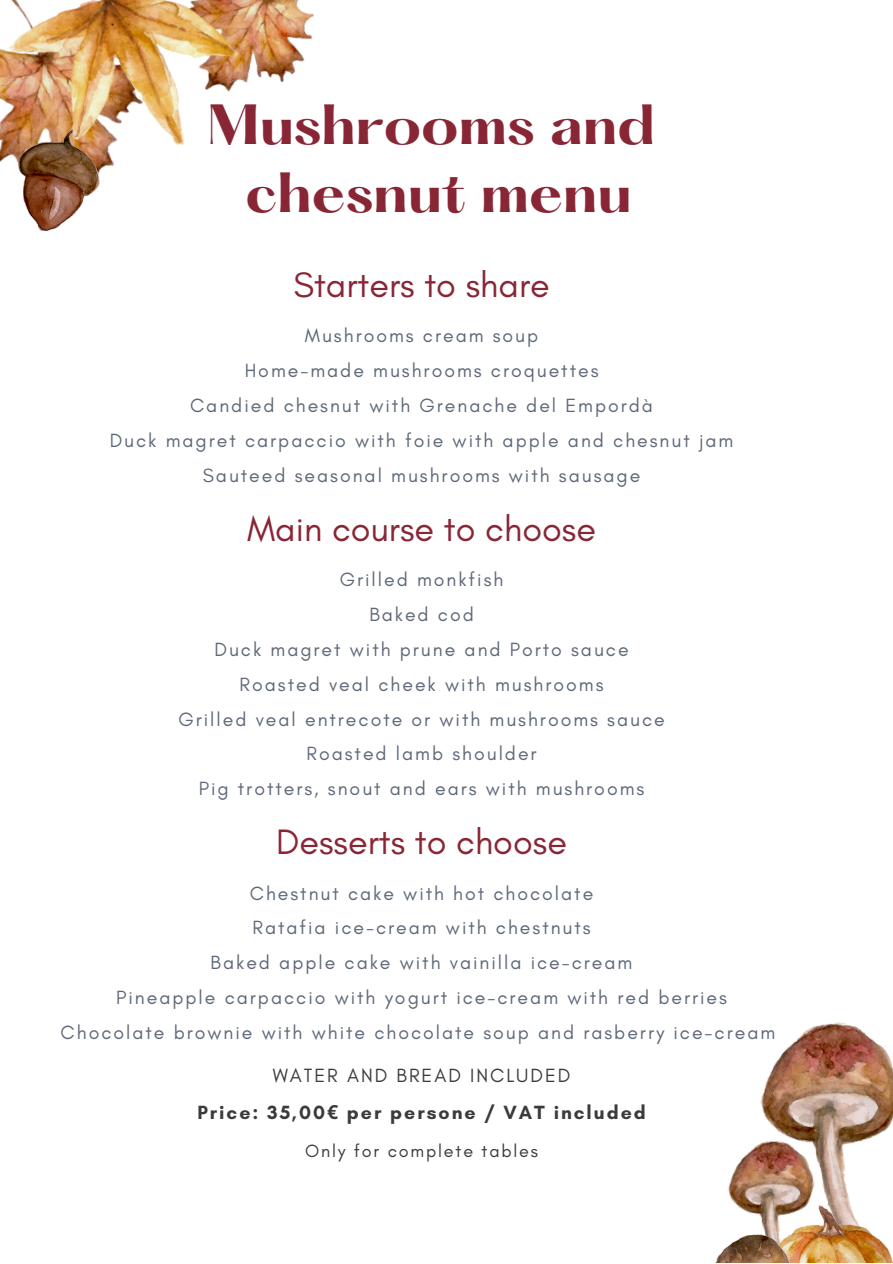
<style>
.page{position:relative;width:893px;height:1264px;background:#fff}
.page>*{position:absolute;margin:0;border:0;box-sizing:border-box;transform-origin:0 0}
.t1{font:700 49.5px "Hatton";color:#892636}
.t2{font:36px "Glacial Indifference";color:#892636}
.t3{font:19.5px "Glacial Indifference";letter-spacing:.1em;color:#5d6878}
.t4{font:700 19.5px "Glacial Indifference";letter-spacing:.1em;color:#3d3b3a}
.t5{font:19.5px "Glacial Indifference";letter-spacing:.1em;color:#3d3b3a}
.t6{font:18px "Glacial Indifference";letter-spacing:.1em;color:#3d3b3a}
.s1{font-family:"Noto Sans"}
</style>
<div class="page">
<img style="left:289px;top:0;width:25px;height:75px">
<img style="left:23px;top:197px;width:61px;height:33px">
<img style="left:0;top:0;width:289px;height:197px">
<img style="left:760px;top:1022px;width:132px;height:182px">
<img style="left:727px;top:1136px;width:96px;height:98px">
<img style="left:768px;top:1204px;width:124px;height:58px">
<img style="left:716px;top:1234px;width:75px;height:28px">
<p class="t1" style="left:207px;top:101px;width:449px">Mushrooms and</p>
<p class="t1" style="left:246px;top:170px;width:387px">chesnut menu</p>
<p class="t2" style="left:293px;top:263px;width:258px">Starters to share</p>
<p class="t3" style="left:305px;top:324px;width:235px">Mushrooms cream soup</p>
<p class="t3" style="left:245px;top:359px;width:355px">Home-made mushrooms croquettes</p>
<p class="t3" style="left:190px;top:393px;width:464px">Candied chesnut with Grenache del Empordà</p>
<p class="t3" style="left:110px;top:428px;width:625px">Duck magret carpaccio with foie with apple and chesnut jam</p>
<p class="t3" style="left:203px;top:463px;width:439px">Sauteed seasonal mushrooms with sausage</p>
<p class="t2" style="left:247px;top:506px;width:350px">Main course to choose</p>
<p class="t3" style="left:340px;top:567px;width:165px">Grilled monkfish</p>
<p class="t3" style="left:369px;top:602px;width:106px">Baked cod</p>
<p class="t3" style="left:214px;top:637px;width:415px">Duck magret with prune and Porto sauce</p>
<p class="t3" style="left:239px;top:672px;width:365px">Roasted veal cheek with mushrooms</p>
<p class="t3" style="left:178px;top:707px;width:488px">Grilled veal entrecote or with mushrooms sauce</p>
<p class="t3" style="left:306px;top:742px;width:232px">Roasted lamb shoulder</p>
<p class="t3" style="left:199px;top:776px;width:447px">Pig trotters, snout and ears with mushrooms</p>
<p class="t2" style="left:276px;top:820px;width:292px">Desserts to choose</p>
<p class="t3" style="left:250px;top:881px;width:345px">Chestnut cake with hot chocolate</p>
<p class="t3" style="left:252px;top:915px;width:340px">Ratafia ice-cream with chestnuts</p>
<p class="t3" style="left:211px;top:950px;width:423px">Baked apple cake with vainilla ice-cream</p>
<p class="t3" style="left:116px;top:985px;width:612px">Pineapple carpaccio with yogurt ice-cream with red berries</p>
<p class="t3" style="left:61px;top:1020px;width:716px">Chocolate brownie with white chocolate soup and rasberry ice-cream</p>
<p class="t5" style="left:273px;top:1063px;width:299px">WATER AND BREAD INCLUDED</p>
<p class="t4" style="left:197px;top:1100px;width:450px">Price: 35,00<span class="s1">€</span> per persone / VAT included</p>
<p class="t6" style="left:305px;top:1139px;width:235px">Only for complete tables</p>
</div>
